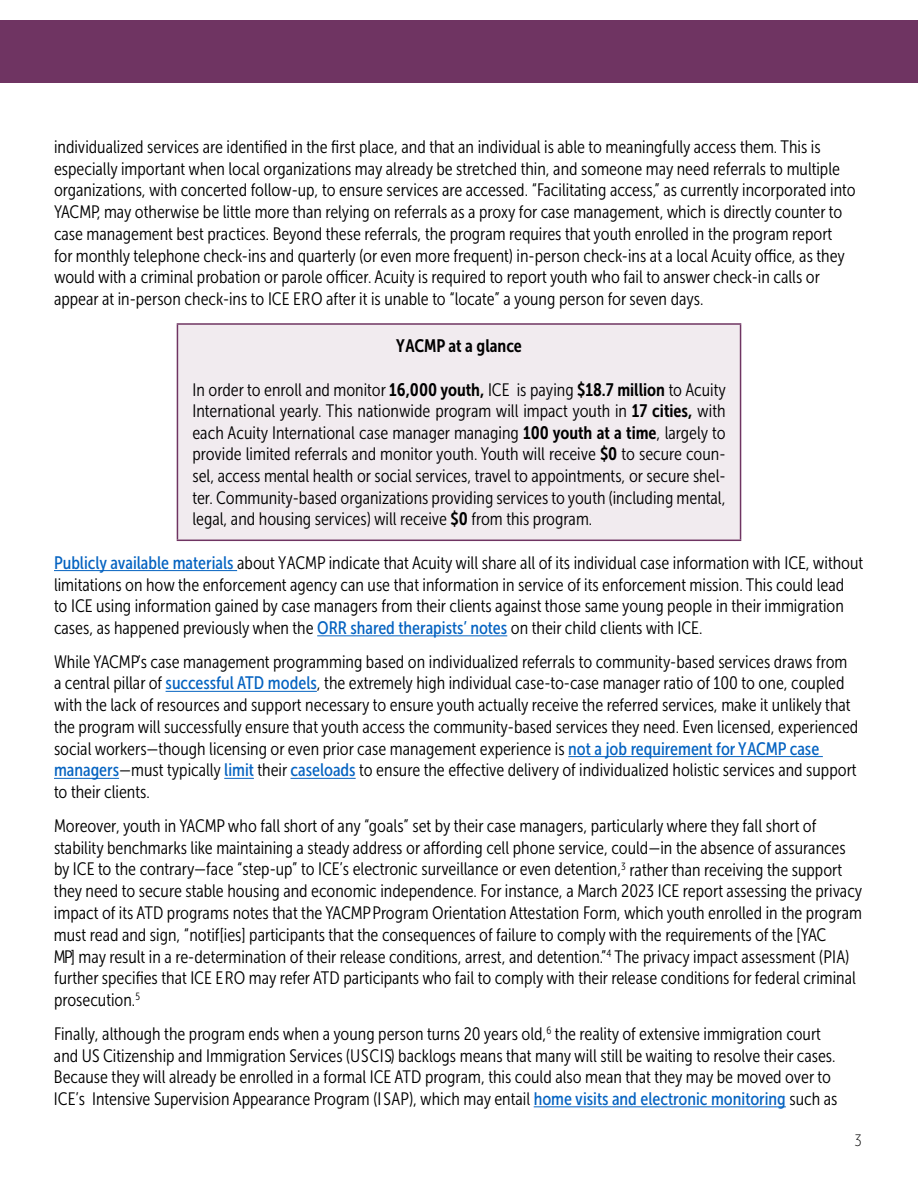
<style>
.page{position:relative;width:918px;height:1188px;background:#fff}
.page>*{position:absolute;margin:0;border:0;box-sizing:border-box;transform-origin:0 0}
.t1{font:18px/21.8px "Museo Sans Cond 300";color:#000}
.t2{font:18px "Museo Sans Cond 700";color:#000}
.t3{font:16.5px "Museo Sans Cond 100";color:#000}
.s1{font-family:"Museo Sans Cond 700"}
.s2{font-family:"Museo Sans Cond 500";color:#0563c1}
</style>
<div class="page">
<div style="left:177px;top:324px;width:564px;height:216px;background:#f1ebef"></div>
<hr style="left:177px;top:540px;width:564px;height:1px;background:#6f3462">
<hr style="left:740px;top:325px;width:1px;height:215px;background:#6f3462">
<hr style="left:177px;top:325px;width:1px;height:215px;background:#6f3462">
<hr style="left:177px;top:323px;width:564px;height:2px;background:#6f3462">
<hr style="left:534px;top:1106px;width:252px;height:1px;background:#0563c1">
<div style="left:0;top:20px;width:918px;height:62px;background:#6f3462"></div>
<hr style="left:54px;top:570px;width:183px;height:1px;background:#0563c1">
<hr style="left:317px;top:635px;width:190px;height:1px;background:#0563c1">
<hr style="left:166px;top:691px;width:151px;height:1px;background:#0563c1">
<hr style="left:568px;top:756px;width:255px;height:1px;background:#0563c1">
<hr style="left:54px;top:778px;width:65px;height:1px;background:#0563c1">
<hr style="left:224px;top:778px;width:30px;height:1px;background:#0563c1">
<hr style="left:291px;top:778px;width:65px;height:1px;background:#0563c1">
<p class="t1" style="left:54px;top:136px;width:803px">individualized services are identifed in the frst place, and that an individual is able to meaningfully access them. This is especially important when local organizations may already be stretched thin, and someone may need referrals to multiple organizations, with concerted follow-up, to ensure services are accessed. “Facilitating access,” as currently incorporated into YACMP, may otherwise be little more than relying on referrals as a proxy for case management, which is directly counter to case management best practices. Beyond these referrals, the program requires that youth enrolled in the program report<br>for monthly telephone check-ins and quarterly (or even more frequent) in-person check-ins at a local Acuity ofce, as they would with a criminal probation or parole ofcer. Acuity is required to report youth who fail to answer check-in calls or appear at in-person check-ins to ICE ERO after it is unable to “locate” a young person for seven days.</p>
<h2 class="t2" style="left:396px;top:336px;width:127px">YA C M P at a glance</h2>
<p class="t1" style="left:192px;top:379px;width:535px;text-align:justify">In order to enroll and monitor <span class="s1">16,000 youth,</span> ICE is paying <span class="s1">$18.7 million</span> to Acuity International yearly. This nationwide program will impact youth in <span class="s1">17 cities,</span> with each Acuity International case manager managing <span class="s1">100 youth at a time</span>, largely to provide limited referrals and monitor youth. Youth will receive <span class="s1">$0</span> to secure coun&shy;sel, access mental health or social services, travel to appointments, or secure shel&shy;ter. Community-based organizations providing services to youth (including mental, legal, and housing services) will receive <span class="s1">$0</span> from this program.</p>
<p class="t1" style="left:54px;top:552px;width:811px"><span class="s2">Publicly available materials</span> about YACMP indicate that Acuity will share all of its individual case information with ICE, without limitations on how the enforcement agency can use that information in service of its enforcement mission. This could lead<br>to ICE using information gained by case managers from their clients against those same young people in their immigration cases, as happened previously when the <span class="s2">ORR shared therapists’ notes</span> on their child clients with ICE.</p>
<p class="t1" style="left:54px;top:651px;width:806px">While YACMP’s case management programming based on individualized referrals to community-based services draws from a central pillar of <span class="s2">successful ATD models</span>, the extremely high individual case-to-case manager ratio of 100 to one, coupled with the lack of resources and support necessary to ensure youth actually receive the referred services, make it unlikely that the program will successfully ensure that youth access the community-based services they need. Even licensed, experienced social workers—though licensing or even prior case management experience is <span class="s2">not a job requirement for YA C M P case managers</span>—must typically <span class="s2">limit</span> their <span class="s2">caseloads</span> to ensure the efective delivery of individualized holistic services and support to their clients.</p>
<p class="t1" style="left:54px;top:815px;width:810px">Moreover, youth in YACMP who fall short of any “goals” set by their case managers, particularly where they fall short of stability benchmarks like maintaining a steady address or afording cell phone service, could—in the absence of assurances by ICE to the contrary—face “step-up” to ICE’s electronic surveillance or even detention,<sup>3</sup> rather than receiving the support they need to secure stable housing and economic independence. For instance, a March 2023 ICE report assessing the privacy impact of its ATD programs notes that the YACMP Program Orientation Attestation Form, which youth enrolled in the program must read and sign, “notif[ies] participants that the consequences of failure to comply with the requirements of the [YAC<br>MP] may result in a re-determination of their release conditions, arrest, and detention.”<sup>4</sup> The privacy impact assessment (PIA) further specifes that ICE E RO may refer ATD participants who fail to comply with their release conditions for federal criminal prosecution.<sup>5</sup></p>
<p class="t1" style="left:54px;top:1023px;width:785px">Finally, although the program ends when a young person turns 20 years old,<sup>6</sup> the reality of extensive immigration court and US Citizenship and Immigration Services (USCIS) backlogs means that many will still be waiting to resolve their cases.<br>Because they will already be enrolled in a formal ICE ATD program, this could also mean that they may be moved over to ICE’s Intensive Supervision Appearance Program (I SAP), which may entail <span class="s2">home visits and electronic monitoring</span> such as</p>
<p class="t3" style="left:854px;top:1132px;width:9px">3</p>
</div>
